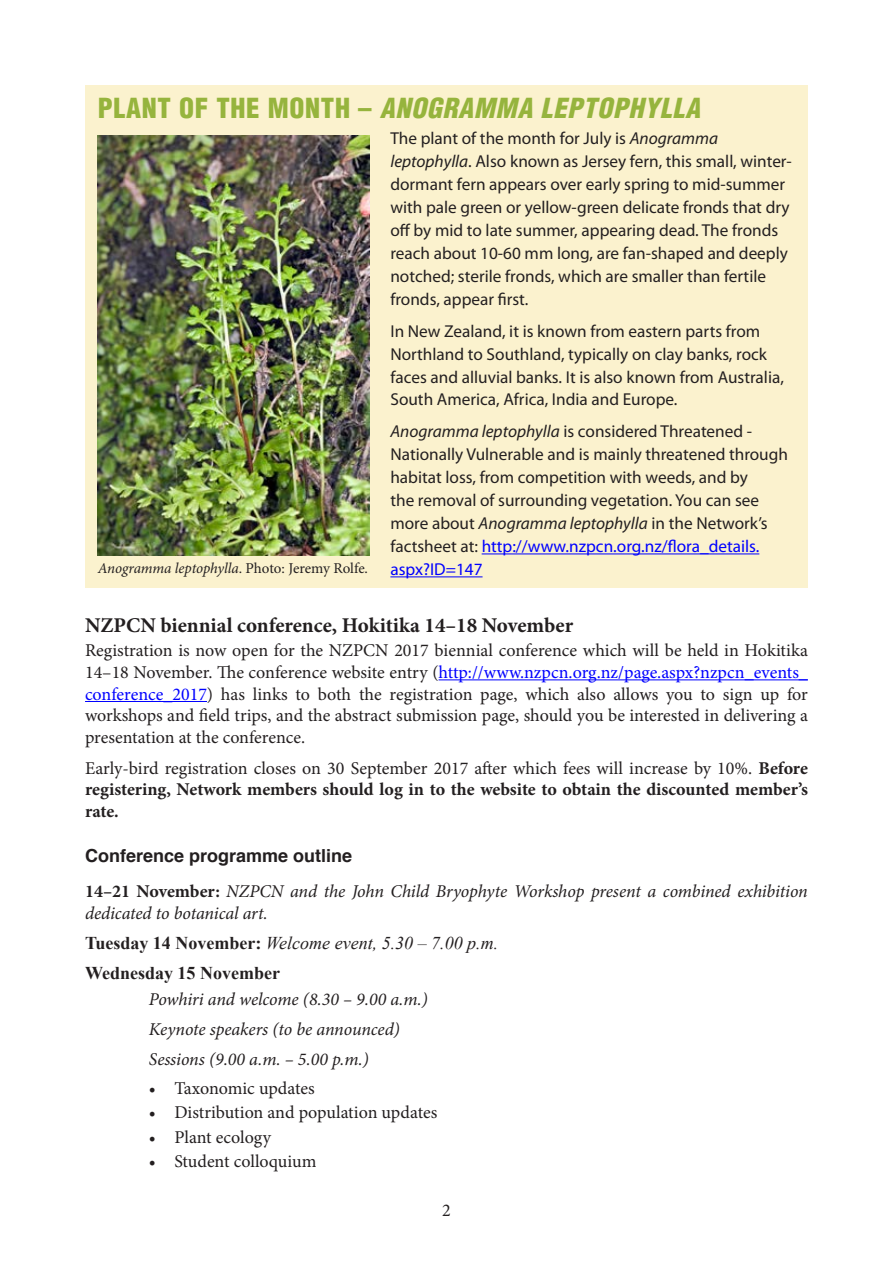
<style>
.page{position:relative;width:893px;height:1263px;background:#fff}
.page>*{position:absolute;margin:0;border:0;box-sizing:border-box;transform-origin:0 0}
.Heading_1_Newsletter{font:27px "Helvetica Maori Cond Black Obl";letter-spacing:.025em;color:#96b43d}
.Heading_1_Newsletter-2{font:700 21px "Minion Pro";color:#231f20}
.Normal_Newsletter_bo{font:18px/21.6px "Minion Pro";color:#231f20;text-align:justify}
.Normal_Newsletter_bo-2{font:700 18px/21.6px "Minion Pro";color:#231f20;text-align:justify}
.Heading_3{font:italic 18px/21.6px "Minion Pro";letter-spacing:-.01em;color:#231f20}
.Conference_item{font:italic 18px "Minion Pro";letter-spacing:-.005em;color:#231f20}
.Conference_date{font:italic 18px "Times New Roman";color:#231f20}
.Heading_2{font:700 18px "Helvetica";color:#231f20}
.Conference_date-2{font:700 18px "Times New Roman";color:#231f20}
.Plant_of_the_month_t{font:17.25px/23px "Myriad Pro";color:#231f20}
.Plant_of_the_month_t-2{font:17.25px "Myriad Pro";color:#00f}
.t1{font:italic 15px "Minion Pro";letter-spacing:-.01em;color:#231f20}
.s1{font-family:"Helvetica Maori";font-weight:900;font-stretch:condensed}
.s2{font-style:italic}
.s3{color:#00f}
.s4{font-style:normal}
.s5{font-weight:400}
.s6{font-weight:700;font-style:normal}
</style>
<div class="page">
<hr style="left:439px;top:679px;width:369px;height:1px;background:#00f">
<hr style="left:85px;top:701px;width:122px;height:1px;background:#00f">
<div style="left:85px;top:85px;width:723px;height:503px;background:#fbf2ce"></div>
<hr style="left:482px;top:553px;width:277px;height:1px;background:#00f">
<hr style="left:390px;top:576px;width:93px;height:1px;background:#00f">
<img style="left:98px;top:135px;width:271px;height:420px">
<p class="Heading_1_Newsletter" style="left:98px;top:91px;width:604px"><span class="s1">PLANT OF THE MONTH –</span> ANOGRAMMA LEPTOPHYLLA</p>
<p class="Plant_of_the_month_t" style="left:390px;top:126px;width:403px">The plant of the month for July is <span class="s2">Anogramma leptophylla</span>. Also known as Jersey fern, this small, winter&shy;dormant fern appears over early spring to mid-summer with pale green or yellow-green delicate fronds that dry off by mid to late summer, appearing dead. The fronds reach about 10-60 mm long, are fan-shaped and deeply notched; sterile fronds, which are smaller than fertile fronds, appear first.</p>
<p class="Plant_of_the_month_t" style="left:390px;top:319px;width:395px">In New Zealand, it is known from eastern parts from Northland to Southland, typically on clay banks, rock faces and alluvial banks. It is also known from Australia, South America, Africa, India and Europe.</p>
<p class="Plant_of_the_month_t" style="left:390px;top:420px;width:399px"><span class="s2">Anogramma leptophylla</span> is considered Threatened - Nationally Vulnerable and is mainly threatened through habitat loss, from competition with weeds, and by<br>the removal of surrounding vegetation. You can see more about <span class="s2">Anogramma leptophylla</span> in the Network’s factsheet at: <span class="s3">http://www.nzpcn.org.nz/flora_details.</span></p>
<p class="t1" style="left:98px;top:558px;width:272px">Anogramma leptophylla<span class="s4">. Photo: Jeremy Rolfe.</span></p>
<p class="Plant_of_the_month_t-2" style="left:390px;top:559px;width:94px">aspx?ID=147</p>
<p class="Heading_1_Newsletter-2" style="left:85px;top:610px;width:490px">NZPCN biennial conference, Hokitika 14–18 November</p>
<p class="Normal_Newsletter_bo" style="left:85px;top:640px;width:724px">Registration is now open for the NZPCN 2017 biennial conference which will be held in Hokitika 14–18 November. The conference website entry (<span class="s3">http://www.nzpcn.org.nz/page.aspx?nzpcn_events_ conference_2017</span>) has links to both the registration page, which also allows you to sign up for workshops and field trips, and the abstract submission page, should you be interested in delivering a presentation at the conference.</p>
<p class="Normal_Newsletter_bo-2" style="left:85px;top:757px;width:724px"><span class="s5">Early-bird registration closes on 30 September 2017 after which fees will increase by 10%.</span> Before registering, Network members should log in to the website to obtain the discounted member’s rate.</p>
<p class="Heading_2" style="left:85px;top:841px;width:269px">Conference programme outline</p>
<p class="Heading_3" style="left:85px;top:880px;width:724px"><span class="s6">14–21 November:</span> NZPCN and the John Child Bryophyte Workshop present a combined exhibition dedicated to botanical art.</p>
<p class="Conference_date" style="left:85px;top:930px;width:415px"><span class="s6">Tuesday 14 November:</span> Welcome event, 5.30 – 7.00 p.m.</p>
<p class="Conference_date-2" style="left:85px;top:960px;width:196px">Wednesday 15 November</p>
<p class="Conference_item" style="left:149px;top:986px;width:280px">Powhiri and welcome (8.30 – 9.00 a.m.)</p>
<p class="Conference_item" style="left:149px;top:1017px;width:252px">Keynote speakers (to be announced)</p>
<p class="Conference_item" style="left:149px;top:1047px;width:221px">Sessions (9.00 a.m. – 5.00 p.m.)</p>
<p class="Normal_Newsletter_bo" style="left:149px;top:1077px;width:167px">• Taxonomic updates</p>
<p class="Normal_Newsletter_bo" style="left:149px;top:1102px;width:290px">• Distribution and population updates</p>
<p class="Normal_Newsletter_bo" style="left:149px;top:1126px;width:124px">• Plant ecology</p>
<p class="Normal_Newsletter_bo" style="left:149px;top:1151px;width:169px">• Student colloquium</p>
<p class="Normal_Newsletter_bo" style="left:442px;top:1199px;width:10px">2</p>
</div>
